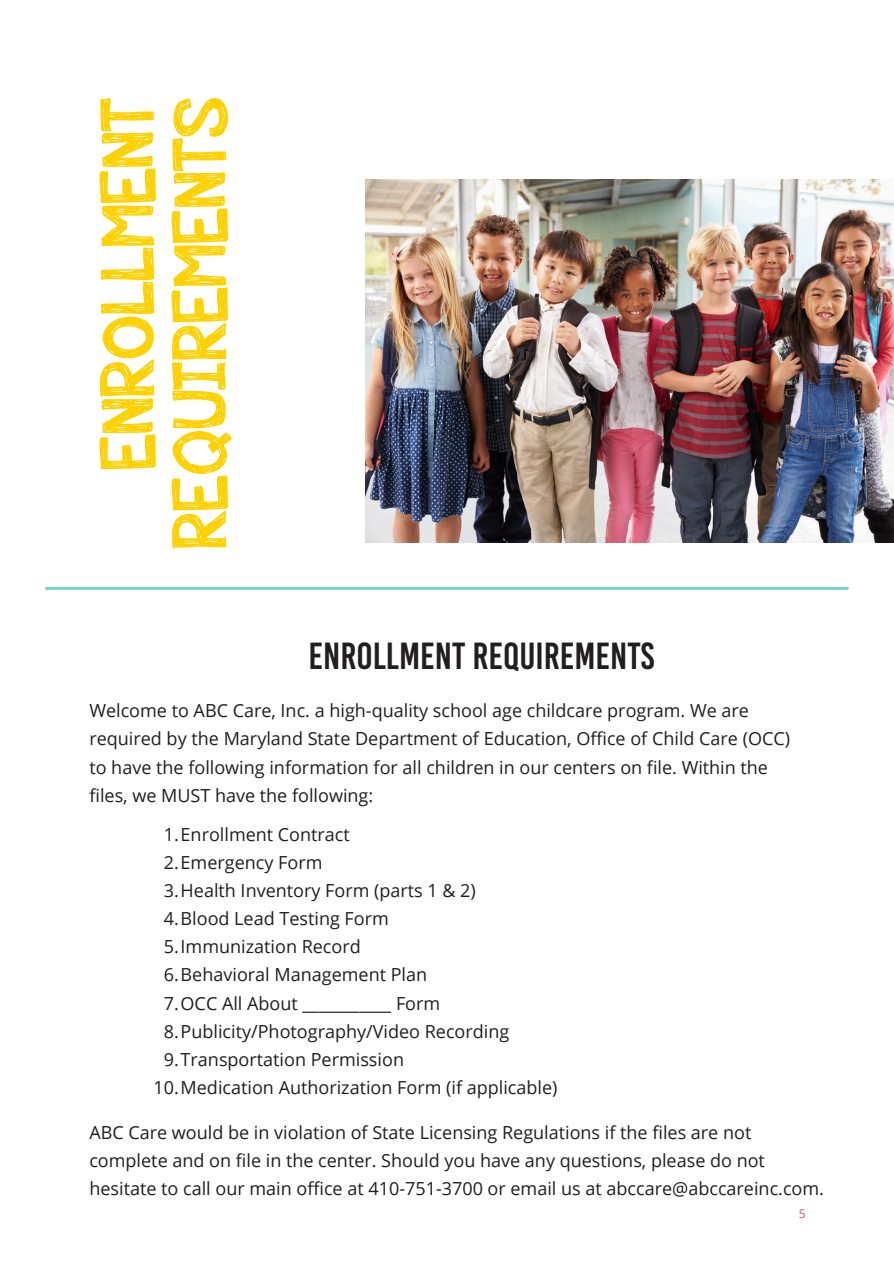
<style>
.page{position:relative;width:894px;height:1264px;background:#fff}
.page>*{position:absolute;margin:0;border:0;box-sizing:border-box;transform-origin:0 0}
.t1{font:76.65px/72px "appleberry";color:#fed202;text-align:right}
.t2{font:37.5px "Bebas Kai";color:#221e1f}
.t3{font:18px/28.2px "Open Sans";color:#221e1f}
.t4{font:12px "Open Sans";color:#e24b56}
</style>
<div class="page">
<img style="left:365px;top:180px;width:528px;height:362px">
<hr style="left:46px;top:587px;width:801px;height:2px;background:#6fcef5">
<p class="t1" style="left:99px;top:549px;width:454px;rotate:-90deg">ENROLLMENT<br>REQUIREMENTS</p>
<p class="t2" style="left:308px;top:633px;width:347px">ENROLLMENT REQUIREMENTS</p>
<p class="t3" style="left:89px;top:696px;width:702px">Welcome to ABC Care, Inc. a high-quality school age childcare program. We are required by the Maryland State Department of Education, Office of Child Care (OCC) to have the following information for all children in our centers on file. Within the files, we MUST have the following:</p>
<p class="t3" style="left:164px;top:819px;width:188px">1.Enrollment Contract</p>
<p class="t3" style="left:164px;top:847px;width:160px">2.Emergency Form</p>
<p class="t3" style="left:164px;top:875px;width:313px">3.Health Inventory Form (parts 1 &amp; 2)</p>
<p class="t3" style="left:164px;top:904px;width:227px">4.Blood Lead Testing Form</p>
<p class="t3" style="left:164px;top:932px;width:198px">5.Immunization Record</p>
<p class="t3" style="left:164px;top:960px;width:265px">6.Behavioral Management Plan</p>
<p class="t3" style="left:164px;top:988px;width:278px">7.OCC All About ___________ Form</p>
<p class="t3" style="left:164px;top:1016px;width:347px">8.Publicity/Photography/Video Recording</p>
<p class="t3" style="left:164px;top:1044px;width:242px">9.Transportation Permission</p>
<p class="t3" style="left:153px;top:1072px;width:405px">10.Medication Authorization Form (if applicable)</p>
<p class="t3" style="left:89px;top:1117px;width:736px">ABC Care would be in violation of State Licensing Regulations if the files are not complete and on file in the center. Should you have any questions, please do not hesitate to call our main office at 410-751-3700 or email us at abccare@abccareinc.com.</p>
<h1 class="t4" style="left:798px;top:1205px;width:8px">5</h1>
</div>
